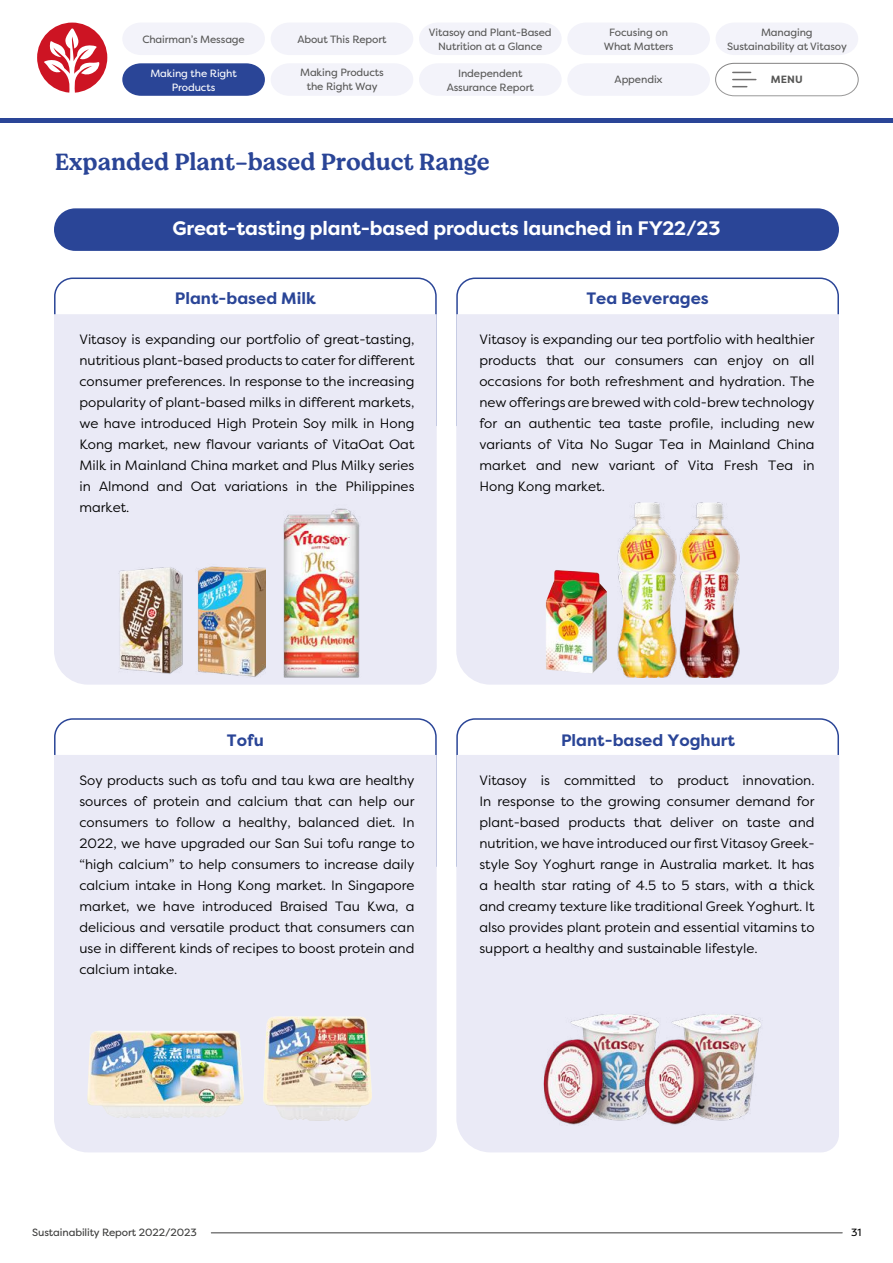
<style>
.page{position:relative;width:893px;height:1263px;background:#fff}
.page>*{position:absolute;margin:0;border:0;box-sizing:border-box;transform-origin:0 0}
.t1{font:500 24px "Moranga";color:#2a4597}
.t2{font:700 19.5px "Filson Pro";letter-spacing:-.01em;color:#fff}
.t3{font:700 16.5px "Filson Pro";color:#2a4597}
.t4{font:13.5px/21px "Filson Pro";color:#000;text-align:justify}
.t5{font:10.5px/14.1px "Filson Pro";letter-spacing:-.01em;color:#575756;text-align:center}
.t6{font:10.5px "Filson Pro";letter-spacing:-.01em;color:#3c3c3b}
.t7{font:10.5px/14.1px "Filson Pro";letter-spacing:-.01em;color:#fff;text-align:center}
.t8{font:700 10.5px "Filson Pro";color:#575756}
.t9{font:10.5px "Filson Pro";color:#000}
</style>
<div class="page">
<hr style="left:211px;top:1232px;width:631px;height:1px;background:#3c3c3b">
<hr style="left:0;top:118px;width:893px;height:4px;background:#2a4597">
<div style="left:271px;top:64px;width:142px;height:31px;background:#f3f3fa"></div>
<svg style="left:122px;top:63px;width:143px;height:33px;background:#39529e"></svg>
<div style="left:123px;top:23px;width:142px;height:32px;background:#f3f3fa"></div>
<div style="left:271px;top:23px;width:142px;height:32px;background:#f3f3fa"></div>
<div style="left:419px;top:23px;width:291px;height:32px;background:#f3f3fa"></div>
<div style="left:716px;top:23px;width:142px;height:32px;background:#f3f3fa"></div>
<svg style="left:37px;top:23px;width:70px;height:70px"></svg>
<svg style="left:419px;top:63px;width:440px;height:34px"></svg>
<svg style="left:54px;top:277px;width:383px;height:37px"></svg>
<svg style="left:456px;top:277px;width:383px;height:37px"></svg>
<svg style="left:54px;top:718px;width:383px;height:37px"></svg>
<svg style="left:456px;top:718px;width:383px;height:37px"></svg>
<div style="left:54px;top:314px;width:383px;height:371px;background:#eaeaf6"></div>
<div style="left:456px;top:314px;width:383px;height:371px;background:#eaeaf6"></div>
<div style="left:54px;top:755px;width:383px;height:397px;background:#eaeaf6"></div>
<div style="left:456px;top:755px;width:383px;height:397px;background:#eaeaf6"></div>
<img style="left:541px;top:1012px;width:102px;height:114px">
<img style="left:643px;top:1012px;width:120px;height:114px">
<img style="left:87px;top:1031px;width:157px;height:87px">
<img style="left:263px;top:1016px;width:109px;height:105px">
<div style="left:54px;top:208px;width:785px;height:43px;background:#2a4597;border-radius:21px"></div>
<img style="left:118px;top:566px;width:64px;height:109px">
<img style="left:196px;top:563px;width:45px;height:114px">
<img style="left:241px;top:498px;width:156px;height:187px">
<img style="left:546px;top:570px;width:61px;height:103px">
<img style="left:679px;top:502px;width:60px;height:176px">
<img style="left:617px;top:502px;width:60px;height:176px">
<p class="t5" style="left:142px;top:32px;width:104px">Chairman’s Message</p>
<p class="t5" style="left:297px;top:32px;width:91px">About This Report</p>
<p class="t5" style="left:300px;top:65px;width:85px">Making Products the Right Way</p>
<p class="t7" style="left:150px;top:66px;width:88px">Making the Right<br>Products</p>
<p class="t5" style="left:429px;top:25px;width:124px">Vitasoy and Plant-Based<br>Nutrition at a Glance</p>
<p class="t5" style="left:447px;top:66px;width:89px">Independent<br>Assurance Report</p>
<p class="t5" style="left:615px;top:72px;width:50px">Appendix</p>
<p class="t5" style="left:604px;top:25px;width:71px">Focusing on<br>What Matters</p>
<p class="t5" style="left:727px;top:25px;width:121px">Managing<br>Sustainability at Vitasoy</p>
<p class="t8" style="left:771px;top:73px;width:33px">MENU</p>
<h1 class="t1" style="left:55px;top:145px;width:436px">Expanded Plant-based Product Range</h1>
<h2 class="t2" style="left:172px;top:216px;width:549px">Great-tasting plant-based products launched in FY22/23</h2>
<p class="t3" style="left:175px;top:288px;width:142px">Plant-based Milk</p>
<p class="t4" style="left:79px;top:328px;width:337px">Vitasoy is expanding our portfolio of great-tasting, nutritious plant-based products to cater for different consumer preferences. In response to the increasing popularity of plant-based milks in different markets, we have introduced High Protein Soy milk in Hong Kong market, new flavour variants of VitaOat Oat Milk in Mainland China market and Plus Milky series in Almond and Oat variations in the Philippines market.</p>
<p class="t3" style="left:586px;top:288px;width:124px">Tea Beverages</p>
<p class="t4" style="left:479px;top:328px;width:337px">Vitasoy is expanding our tea portfolio with healthier products that our consumers can enjoy on all occasions for both refreshment and hydration. The new offerings are brewed with cold-brew technology for an authentic tea taste profile, including new variants of Vita No Sugar Tea in Mainland China market and new variant of Vita Fresh Tea in Hong Kong market.</p>
<p class="t3" style="left:227px;top:730px;width:38px">Tofu</p>
<p class="t4" style="left:79px;top:769px;width:337px">Soy products such as tofu and tau kwa are healthy sources of protein and calcium that can help our consumers to follow a healthy, balanced diet. In 2022, we have upgraded our San Sui tofu range to “high calcium” to help consumers to increase daily calcium intake in Hong Kong market. In Singapore market, we have introduced Braised Tau Kwa, a delicious and versatile product that consumers can use in different kinds of recipes to boost protein and calcium intake.</p>
<p class="t3" style="left:561px;top:730px;width:176px">Plant-based Yoghurt</p>
<p class="t4" style="left:479px;top:769px;width:337px">Vitasoy is committed to product innovation.<br>In response to the growing consumer demand for plant-based products that deliver on taste and nutrition, we have introduced our first Vitasoy Greek&shy;style Soy Yoghurt range in Australia market. It has a health star rating of 4.5 to 5 stars, with a thick and creamy texture like traditional Greek Yoghurt. It also provides plant protein and essential vitamins to support a healthy and sustainable lifestyle.</p>
<p class="t6" style="left:32px;top:1226px;width:166px">Sustainability Report 2022/2023</p>
<p class="t9" style="left:851px;top:1225px;width:12px">31</p>
</div>
